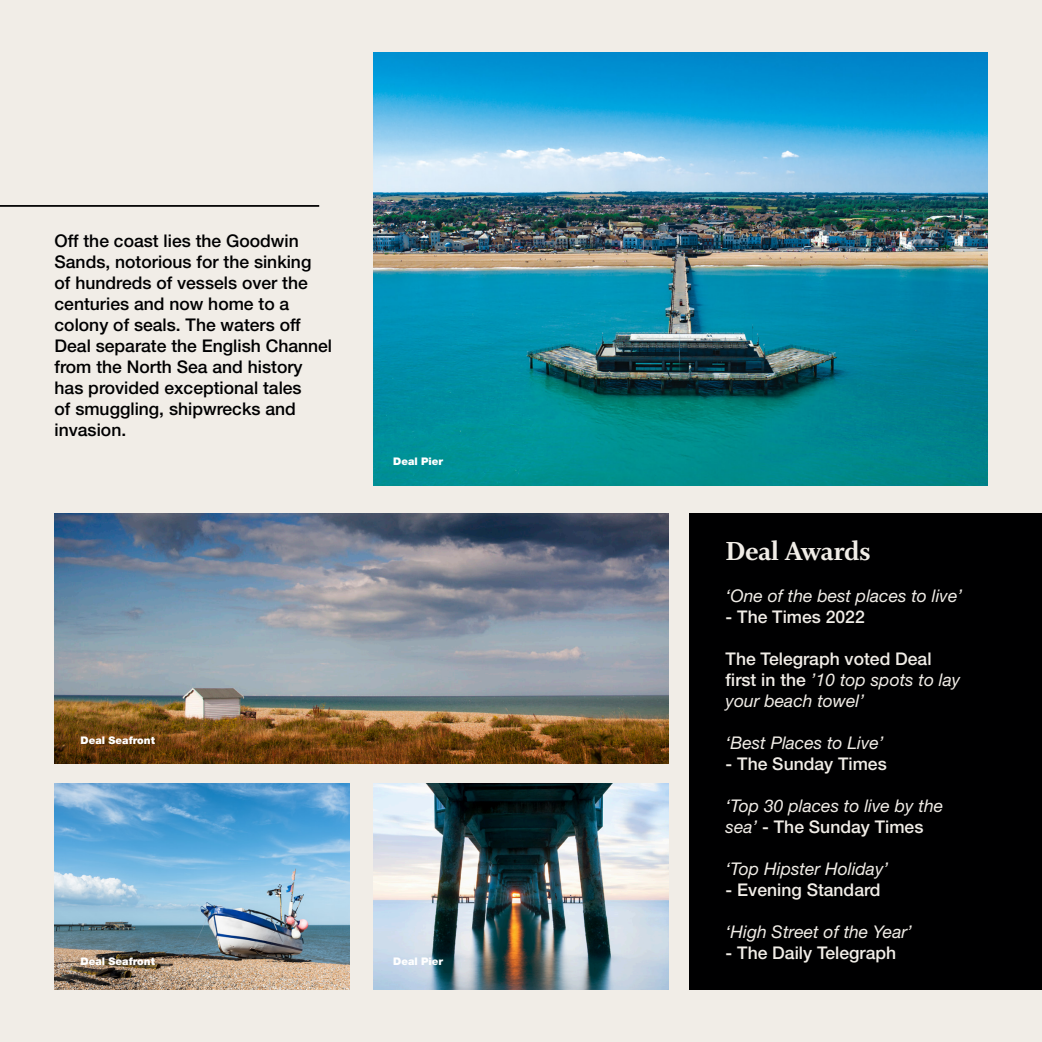
<style>
.page{position:relative;width:1042px;height:1042px;background:#f1ede7}
.page>*{position:absolute;margin:0;border:0;box-sizing:border-box;transform-origin:0 0}
.t1{font:800 28px "Whitman Display";color:#f1ede7}
.t2{font:500 17.5px/21px "Helvetica Neue LT Std";color:#000001}
.t3{font:italic 17.5px/21px "Helvetica Neue LT Std";color:#f1ede7}
.t4{font:500 17.5px/21px "Helvetica Neue LT Std";color:#f1ede7}
.t5{font:900 10.5px "Helvetica Neue LT Std";color:#fff}
.s1{font-weight:400;font-style:italic}
.s2{font-weight:500;font-style:normal}
</style>
<div class="page">
<img style="left:374px;top:52px;width:613px;height:433px">
<img style="left:55px;top:783px;width:294px;height:207px">
<img style="left:374px;top:783px;width:294px;height:207px">
<img style="left:55px;top:513px;width:613px;height:250px">
<div style="left:690px;top:513px;width:352px;height:477px;background:#000001"></div>
<hr style="left:0;top:205px;width:319px;height:2px;background:#000001">
<p class="t2" style="left:55px;top:230px;width:279px">Off the coast lies the Goodwin<br>Sands, notorious for the sinking<br>of hundreds of vessels over the centuries and now home to a colony of seals. The waters off<br>Deal separate the English Channel from the North Sea and history has provided exceptional tales<br>of smuggling, shipwrecks and invasion.</p>
<p class="t5" style="left:393px;top:454px;width:51px">Deal Pier</p>
<p class="t5" style="left:81px;top:734px;width:76px">Deal Seafront</p>
<p class="t5" style="left:81px;top:955px;width:76px">Deal Seafront</p>
<p class="t5" style="left:393px;top:955px;width:51px">Deal Pier</p>
<h1 class="t1" style="left:725px;top:534px;width:146px">Deal Awards</h1>
<p class="t3" style="left:725px;top:585px;width:238px">‘One of the best places to live’</p>
<p class="t4" style="left:725px;top:606px;width:141px">- The Times 2022</p>
<p class="t4" style="left:725px;top:648px;width:236px">The Telegraph voted Deal first in the <span class="s1">’10 top spots to lay your beach towel’</span></p>
<p class="t3" style="left:725px;top:732px;width:160px">‘Best Places to Live’</p>
<p class="t4" style="left:725px;top:753px;width:163px">- The Sunday Times</p>
<p class="t3" style="left:725px;top:795px;width:219px">‘Top 30 places to live by the sea’ <span class="s2">- The Sunday Times</span></p>
<p class="t3" style="left:725px;top:858px;width:164px">‘Top Hipster Holiday’</p>
<p class="t4" style="left:725px;top:879px;width:156px">- Evening Standard</p>
<p class="t3" style="left:725px;top:921px;width:188px">‘High Street of the Year’</p>
<p class="t4" style="left:725px;top:942px;width:172px">- The Daily Telegraph</p>
</div>
